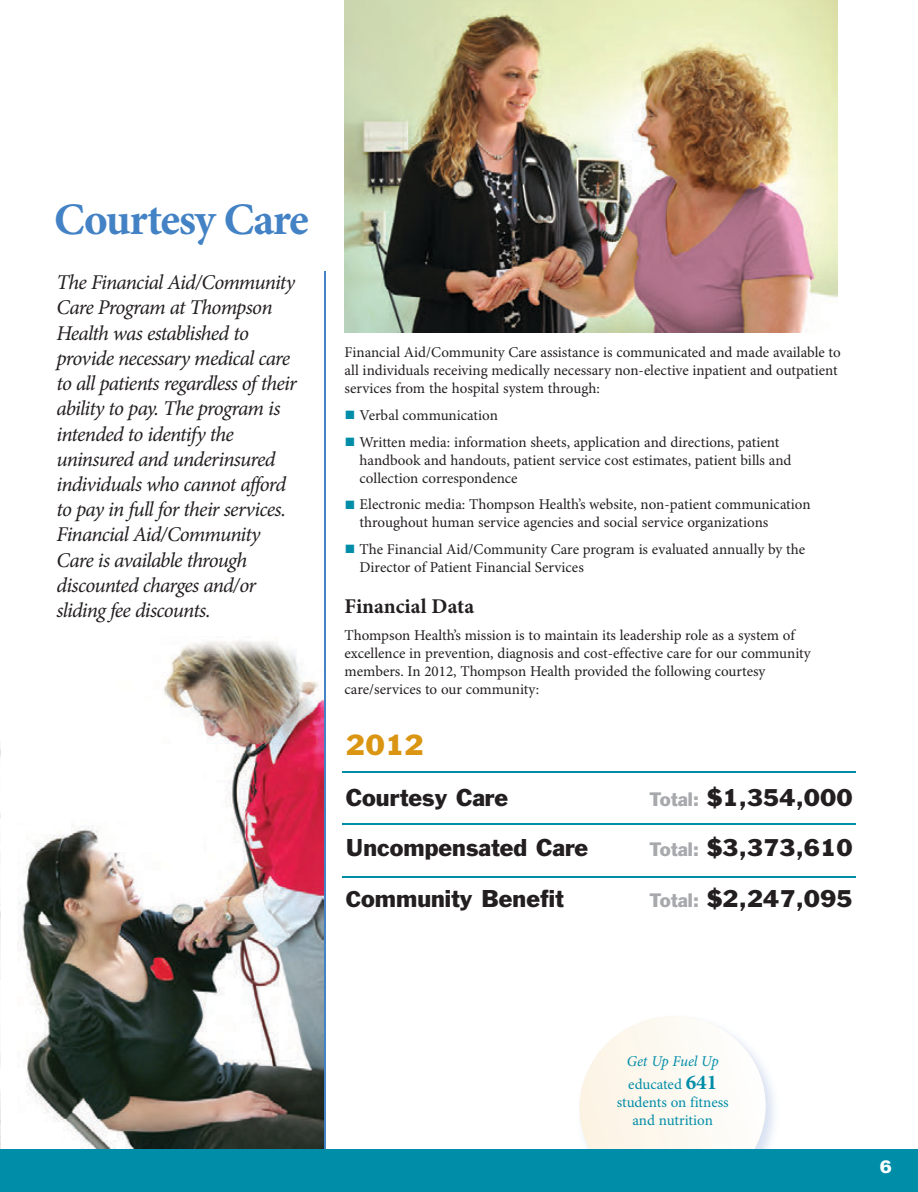
<style>
.page{position:relative;width:918px;height:1192px;background:#fff}
.page>*{position:absolute;margin:0;border:0;box-sizing:border-box;transform-origin:0 0}
.t1{font:700 45px "Minion Pro";letter-spacing:-.03em;color:#4382c4}
.t2{font:27px "Franklin Gothic";color:#da9612}
.t3{font:22.5px "Franklin Gothic";color:#231f20}
.t4{font:italic 21px/25.2px "Minion Pro";letter-spacing:-.04em;color:#231f20}
.t5{font:700 21px "Minion Pro";color:#231f20}
.t6{font:900 18px "Univers";color:#fff}
.t7{font:15px/18px "Minion Pro";color:#231f20}
.t8{font:15px/18px "Minion Pro";letter-spacing:-.005em;color:#008da8;text-align:center}
.t9{font:italic 15px/22.5px "Minion Pro";letter-spacing:-.015em;color:#008da8}
.s1{color:#008da8}
.s2{font-size:18px;color:#a8a9ad}
.s3{font-size:21px}
.s4{font-style:normal}
.s5{font-weight:700;font-style:normal;font-size:21px}
</style>
<div class="page">
<svg style="left:579px;top:1016px;width:196px;height:133px"></svg>
<img style="left:17px;top:640px;width:307px;height:509px">
<hr style="left:324px;top:271px;width:1px;height:890px;background:#4382c4">
<hr style="left:342px;top:875px;width:513px;height:2px;background:#008da8">
<hr style="left:342px;top:822px;width:513px;height:2px;background:#008da8">
<hr style="left:342px;top:771px;width:513px;height:2px;background:#008da8">
<img style="left:0;top:748px;width:1px;height:400px">
<div style="left:0;top:1149px;width:917px;height:42px;background:#008da8"></div>
<hr style="left:0;top:1148px;width:1px;height:40px;background:#008da8">
<img style="left:344px;top:0;width:493px;height:333px">
<h1 class="t1" style="left:54px;top:202px;width:256px">Courtesy Care</h1>
<p class="t4" style="left:56px;top:272px;width:241px">The Financial Aid/Community<br>Care Program at Thompson<br>Health was established to provide necessary medical care to all patients regardless of their ability to pay. The program is intended to identify the uninsured and underinsured individuals who cannot afford to pay in full for their services.<br>Financial Aid/Community<br>Care is available through discounted charges and/or sliding fee discounts.</p>
<p class="t7" style="left:344px;top:345px;width:497px">Financial Aid/Community Care assistance is communicated and made available to all individuals receiving medically necessary non-elective inpatient and outpatient services from the hospital system through:</p>
<p class="t7" style="left:345px;top:407px;width:154px"><span class="s1">■</span> Verbal communication</p>
<p class="t7" style="left:359px;top:434px;width:433px;text-indent:-14px"><span class="s1">■</span> Written media: information sheets, application and directions, patient handbook and handouts, patient service cost estimates, patient bills and collection correspondence</p>
<p class="t7" style="left:359px;top:497px;width:452px;text-indent:-14px"><span class="s1">■</span> Electronic media: Thompson Health’s website, non-patient communication throughout human service agencies and social service organizations</p>
<p class="t7" style="left:359px;top:541px;width:447px;text-indent:-14px"><span class="s1">■</span> The Financial Aid/Community Care program is evaluated annually by the<br>Director of Patient Financial Services</p>
<h3 class="t5" style="left:344px;top:598px;width:131px">Financial Data</h3>
<p class="t7" style="left:344px;top:627px;width:467px">Thompson Health’s mission is to maintain its leadership role as a system of excellence in prevention, diagnosis and cost-effective care for our community members. In 2012, Thompson Health provided the following courtesy care/services to our community:</p>
<h2 class="t2" style="left:346px;top:734px;width:79px">2012</h2>
<h3 class="t3" style="left:346px;top:788px;width:164px">Courtesy Care</h3>
<h3 class="t3" style="left:649px;top:788px;width:205px"><span class="s2">Total:</span> $1,354,000</h3>
<h3 class="t3" style="left:346px;top:839px;width:244px">Uncompensated Care</h3>
<h3 class="t3" style="left:649px;top:839px;width:205px"><span class="s2">Total:</span> $3,373,610</h3>
<h3 class="t3" style="left:346px;top:889px;width:219px"><span class="s3">C</span>ommunity Benefit</h3>
<h3 class="t3" style="left:649px;top:889px;width:205px"><span class="s2">Total:</span> $2,247,095</h3>
<p class="t9" style="left:626px;top:1051px;width:93px">Get Up Fuel Up <span class="s4">educated</span> <span class="s5">641</span></p>
<p class="t8" style="left:616px;top:1094px;width:113px">students on fitness and nutrition</p>
<p class="t6" style="left:879px;top:1159px;width:14px">6</p>
</div>
